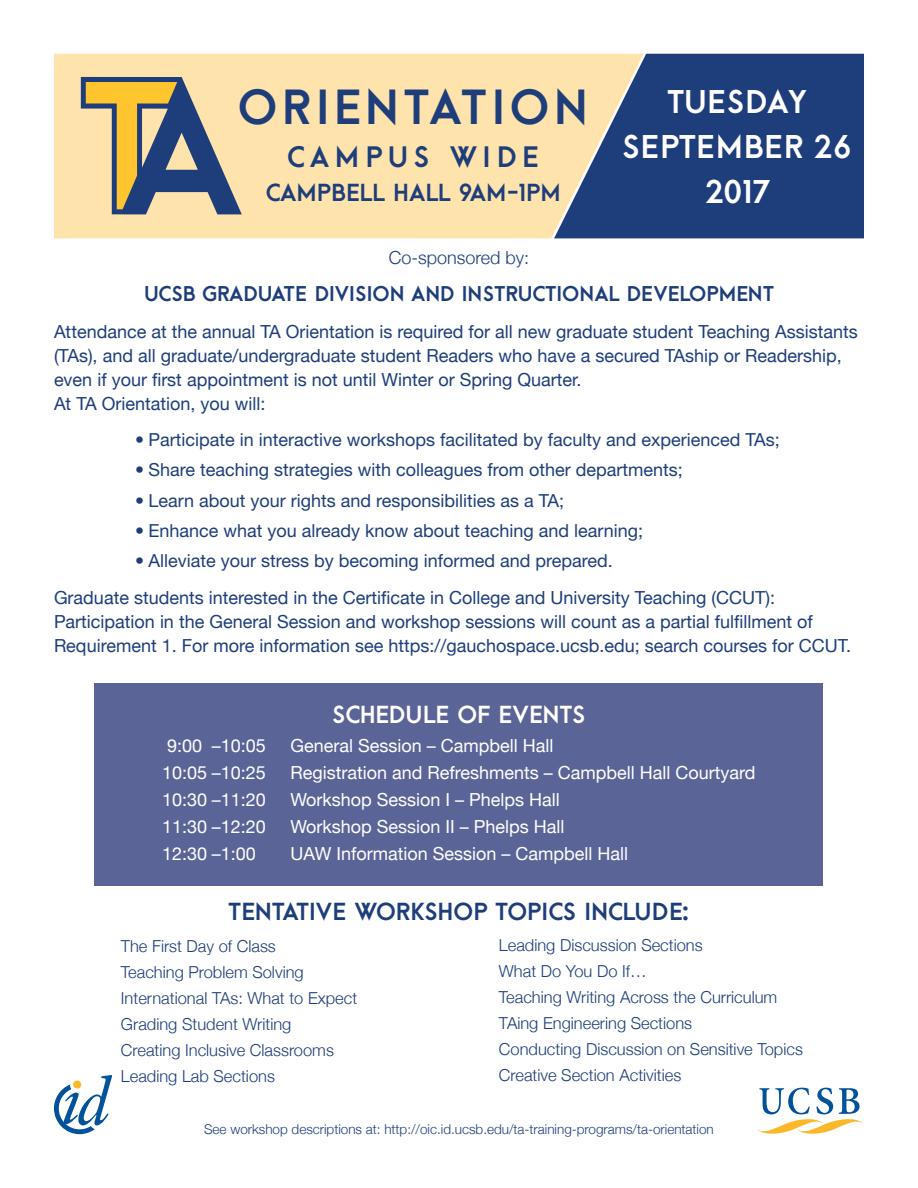
<style>
.page{position:relative;width:918px;height:1188px;background:#fff}
.page>*{position:absolute;margin:0;border:0;box-sizing:border-box;transform-origin:0 0}
.t1{font:800 45px "Arca Majora";letter-spacing:.1em;color:#1e3d7b}
.t2{font:800 30px/45px "Arca Majora";color:#fff;text-align:center}
.t3{font:800 27px "Arca Majora";letter-spacing:.2em;color:#1e3d7b}
.t4{font:800 22.5px "Arca Majora";color:#1e3d7b}
.t5{font:800 22.5px "Arca Majora";color:#fff}
.t6{font:800 19.5px "Arca Majora";color:#1e3d7b}
.t7{font:18px/24px "Helvetica Neue";color:#1e3d7b}
.t8{font:18px "Helvetica Neue";color:#1e3d7b}
.t9{font:18px "Helvetica Neue";color:#fff}
.t10{font:300 18px "Helvetica Neue";color:#1e3d7b}
.t11{font:300 16.5px/26px "Helvetica Neue";color:#1e3d7b}
.t12{font:300 13.5px "Helvetica Neue";color:#1e3d7b}
</style>
<div class="page">
<div style="left:94px;top:683px;width:730px;height:203px;background:#5b6497"></div>
<svg style="left:757px;top:1088px;width:106px;height:46px"></svg>
<svg style="left:54px;top:1075px;width:58px;height:60px"></svg>
<div style="left:54px;top:54px;width:500px;height:184px;background:#fee4ac"></div>
<svg style="left:554px;top:54px;width:310px;height:184px;background:#3f5683"></svg>
<svg style="left:81px;top:77px;width:161px;height:137px;background:#aaa084"></svg>
<h1 class="t1" style="left:238px;top:90px;width:352px">ORIENTATION</h1>
<h3 class="t3" style="left:288px;top:146px;width:254px">CAMPUS WIDE</h3>
<p class="t4" style="left:266px;top:184px;width:296px">CAMPBELL HALL 9AM-1PM</p>
<h2 class="t2" style="left:622px;top:82px;width:231px">TUESDAY<br>SEPTEMBER 26<br>2017</h2>
<p class="t10" style="left:389px;top:246px;width:142px">Co-sponsored by:</p>
<p class="t6" style="left:144px;top:286px;width:631px">UCSB GRADUATE DIVISION AND INSTRUCTIONAL DEVELOPMENT</p>
<p class="t7" style="left:54px;top:320px;width:805px">Attendance at the annual TA Orientation is required for all new graduate student Teaching Assistants (TAs), and all graduate/undergraduate student Readers who have a secured TAship or Readership, even if your first appointment is not until Winter or Spring Quarter.<br>At TA Orientation, you will:</p>
<p class="t8" style="left:135px;top:429px;width:646px">• Participate in interactive workshops facilitated by faculty and experienced TAs;</p>
<p class="t8" style="left:135px;top:459px;width:549px">• Share teaching strategies with colleagues from other departments;</p>
<p class="t8" style="left:135px;top:489px;width:431px">• Learn about your rights and responsibilities as a TA;</p>
<p class="t8" style="left:135px;top:519px;width:510px">• Enhance what you already know about teaching and learning;</p>
<p class="t8" style="left:135px;top:550px;width:479px">• Alleviate your stress by becoming informed and prepared.</p>
<p class="t7" style="left:54px;top:586px;width:799px">Graduate students interested in the Certificate in College and University Teaching (CCUT):<br>Participation in the General Session and workshop sessions will count as a partial fulfillment of<br>Requirement 1. For more information see https://gauchospace.ucsb.edu; search courses for CCUT.</p>
<p class="t5" style="left:332px;top:705px;width:255px">SCHEDULE OF EVENTS</p>
<p class="t9" style="left:167px;top:734px;width:100px">9:00 –10:05</p>
<p class="t9" style="left:291px;top:734px;width:265px">General Session – Campbell Hall</p>
<p class="t9" style="left:162px;top:761px;width:105px">10:05 –10:25</p>
<p class="t9" style="left:291px;top:761px;width:467px">Registration and Refreshments – Campbell Hall Courtyard</p>
<p class="t9" style="left:162px;top:788px;width:105px">10:30 –11:20</p>
<p class="t9" style="left:291px;top:788px;width:271px">Workshop Session I – Phelps Hall</p>
<p class="t9" style="left:162px;top:815px;width:105px">11:30 –12:20</p>
<p class="t9" style="left:291px;top:815px;width:275px">Workshop Session II – Phelps Hall</p>
<p class="t9" style="left:162px;top:842px;width:95px">12:30 –1:00</p>
<p class="t9" style="left:291px;top:842px;width:339px">UAW Information Session – Campbell Hall</p>
<p class="t4" style="left:229px;top:903px;width:462px">TENTATIVE WORKSHOP TOPICS INCLUDE:</p>
<p class="t11" style="left:121px;top:933px;width:238px">The First Day of Class<br>Teaching Problem Solving<br>International TAs: What to Expect<br>Grading Student Writing<br>Creating Inclusive Classrooms<br>Leading Lab Sections</p>
<p class="t11" style="left:499px;top:932px;width:306px">Leading Discussion Sections<br>What Do You Do If…<br>Teaching Writing Across the Curriculum<br>TAing Engineering Sections<br>Conducting Discussion on Sensitive Topics<br>Creative Section Activities</p>
<p class="t12" style="left:204px;top:1121px;width:511px">See workshop descriptions at: http://oic.id.ucsb.edu/ta-training-programs/ta-orientation</p>
</div>
